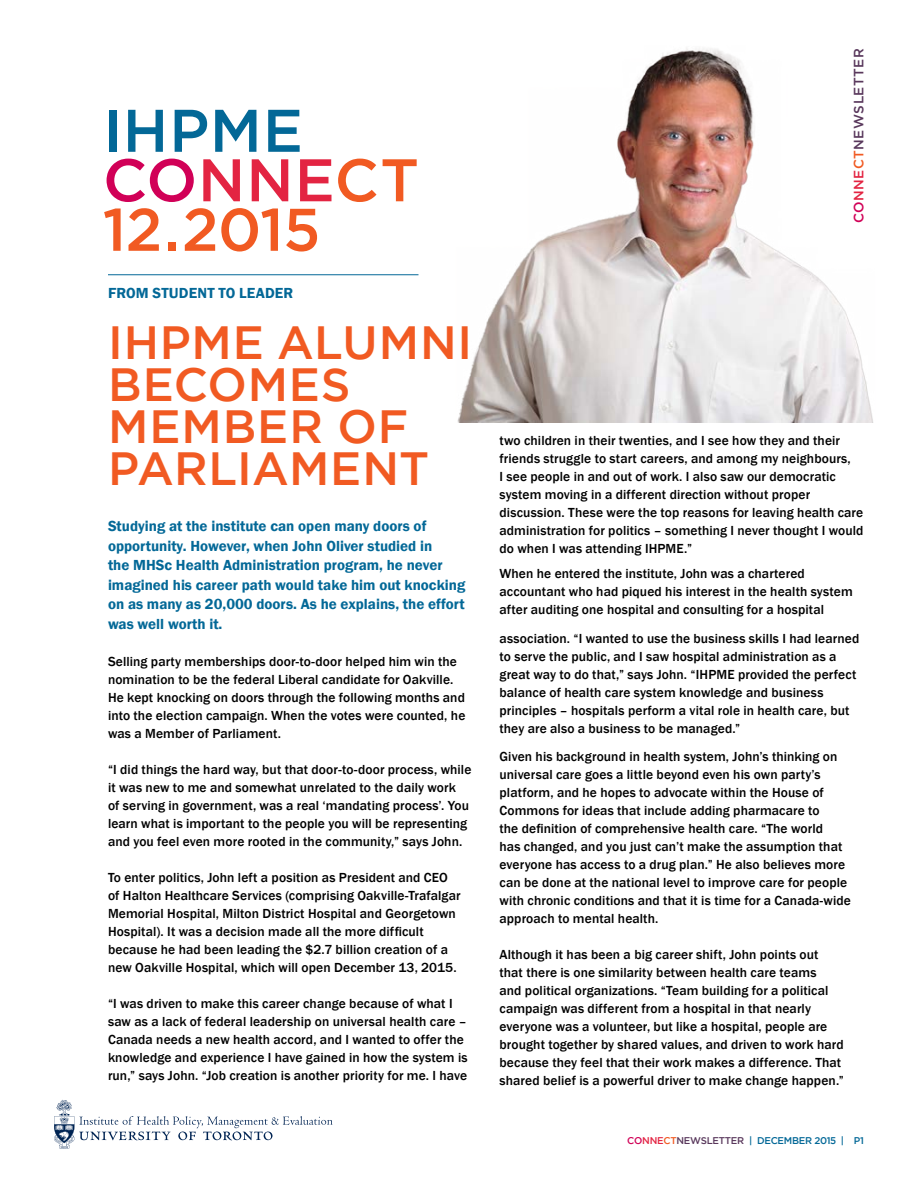
<style>
.page{position:relative;width:918px;height:1188px;background:#fff}
.page>*{position:absolute;margin:0;border:0;box-sizing:border-box;transform-origin:0 0}
.t1{font:500 60px/49.5px "Gotham";letter-spacing:.01em;color:#f15a22}
.t2{font:500 46.5px/42px "Gotham";letter-spacing:.015em;color:#f15a22}
.t3{font:600 15px/19.5px "Franklin Gothic";color:#036897}
.t4{font:500 13.5px/18px "Franklin Gothic";letter-spacing:.01em;color:#000}
.t5{font:500 13.5px "Gotham";letter-spacing:.035em;color:#59385c}
.t6{font:500 9.75px "Gotham";letter-spacing:-.025em;color:#036897}
.s1{color:#036897}
.s2{color:#d10057}
.s3{color:#e32442}
.s4{color:#f15a22}
.s5{color:#59385c}
</style>
<div class="page">
<svg style="left:54px;top:1100px;width:279px;height:49px"></svg>
<img style="left:457px;top:48px;width:416px;height:374px">
<hr style="left:108px;top:274px;width:310px;height:1px;background:#036897">
<h1 class="t1" style="left:103px;top:104px;width:318px"><span class="s1">IHPME<br></span><span class="s2">CO</span><span class="s3">NNE</span>CT<br>12.2015</h1>
<p class="t3" style="left:108px;top:283px;width:187px">FROM STUDENT TO LEADER</p>
<h2 class="t2" style="left:108px;top:321px;width:365px">IHPME ALUMNI<br>BECOMES<br>MEMBER OF<br>PARLIAMENT</h2>
<p class="t3" style="left:108px;top:516px;width:359px">Studying at the institute can open many doors of opportunity. However, when John Oliver studied in<br>the MHSc Health Administration program, he never imagined his career path would take him out knocking on as many as 20,000 doors. As he explains, the effort was well worth it.</p>
<p class="t4" style="left:108px;top:653px;width:359px">Selling party memberships door-to-door helped him win the nomination to be the federal Liberal candidate for Oakville.<br>He kept knocking on doors through the following months and into the election campaign. When the votes were counted, he was a Member of Parliament.</p>
<p class="t4" style="left:108px;top:761px;width:365px">“I did things the hard way, but that door-to-door process, while it was new to me and somewhat unrelated to the daily work<br>of serving in government, was a real ‘mandating process’. You learn what is important to the people you will be representing and you feel even more rooted in the community,” says John.</p>
<p class="t4" style="left:108px;top:869px;width:354px">To enter politics, John left a position as President and CEO of Halton Healthcare Services (comprising Oakville-Trafalgar Memorial Hospital, Milton District Hospital and Georgetown Hospital). It was a decision made all the more difficult because he had been leading the $2.7 billion creation of a new Oakville Hospital, which will open December 13, 2015.</p>
<p class="t4" style="left:108px;top:995px;width:361px">“I was driven to make this career change because of what I saw as a lack of federal leadership on universal health care – Canada needs a new health accord, and I wanted to offer the knowledge and experience I have gained in how the system is run,” says John. “Job creation is another priority for me. I have</p>
<p class="t5" style="left:851px;top:223px;width:176px;rotate:-90deg"><span class="s2">CO</span><span class="s3">NNE</span><span class="s4">CT</span>NEWSLETTER</p>
<p class="t4" style="left:500px;top:432px;width:365px">two children in their twenties, and I see how they and their friends struggle to start careers, and among my neighbours,<br>I see people in and out of work. I also saw our democratic system moving in a different direction without proper discussion. These were the top reasons for leaving health care administration for politics – something I never thought I would do when I was attending IHPME.”</p>
<p class="t4" style="left:500px;top:564px;width:355px">When he entered the institute, John was a chartered accountant who had piqued his interest in the health system after auditing one hospital and consulting for a hospital</p>
<p class="t4" style="left:500px;top:629px;width:361px">association. “I wanted to use the business skills I had learned to serve the public, and I saw hospital administration as a great way to do that,” says John. “IHPME provided the perfect balance of health care system knowledge and business principles – hospitals perform a vital role in health care, but they are also a business to be managed.”</p>
<p class="t4" style="left:500px;top:748px;width:353px">Given his background in health system, John’s thinking on universal care goes a little beyond even his own party’s platform, and he hopes to advocate within the House of Commons for ideas that include adding pharmacare to<br>the definition of comprehensive health care. “The world<br>has changed, and you just can’t make the assumption that everyone has access to a drug plan.” He also believes more can be done at the national level to improve care for people with chronic conditions and that it is time for a Canada-wide approach to mental health.</p>
<p class="t4" style="left:500px;top:946px;width:346px">Although it has been a big career shift, John points out that there is one similarity between health care teams<br>and political organizations. “Team building for a political campaign was different from a hospital in that nearly everyone was a volunteer, but like a hospital, people are brought together by shared values, and driven to work hard because they feel that their work makes a difference. That shared belief is a powerful driver to make change happen.”</p>
<p class="t6" style="left:627px;top:1135px;width:238px"><span class="s2">CO</span><span class="s3">NNE</span><span class="s4">CT</span><span class="s5">NEWSLETTER</span> | DECEMBER 2015 | P1</p>
</div>
